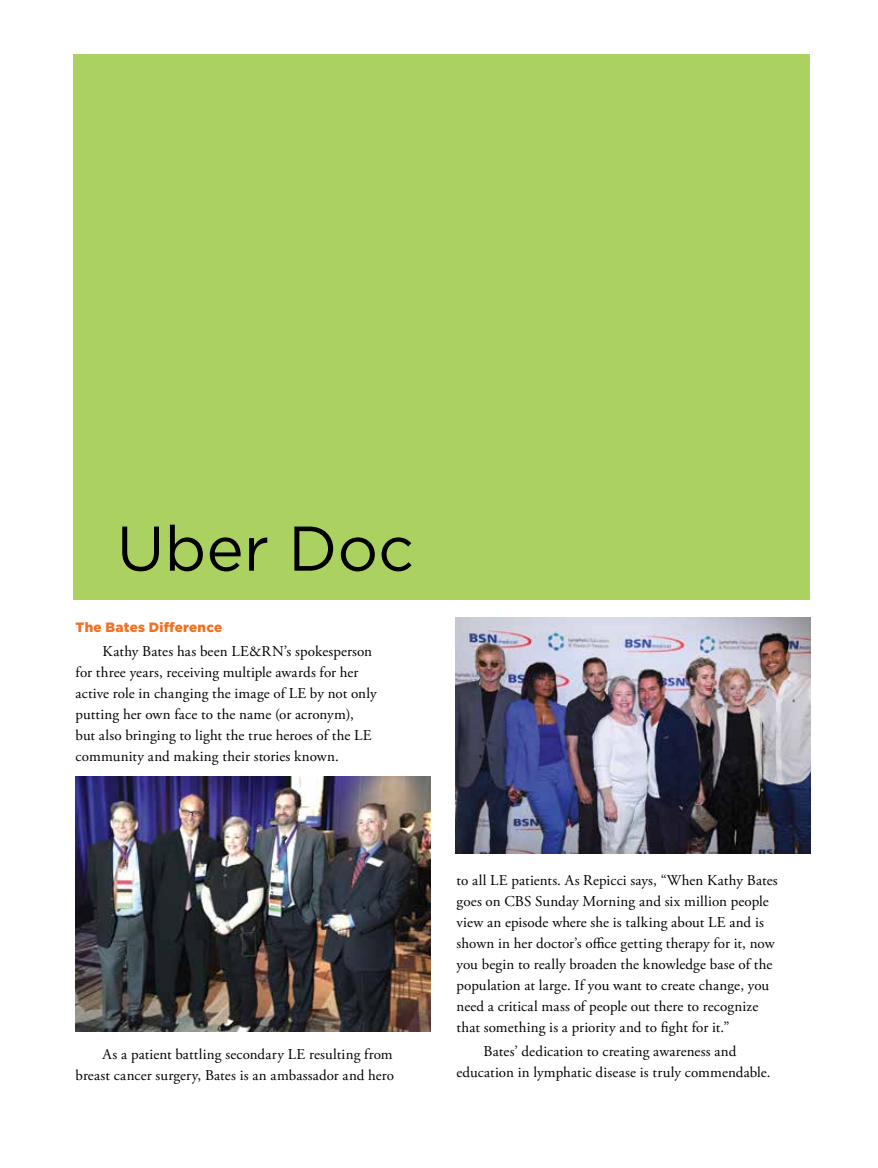
<style>
.page{position:relative;width:878px;height:1168px;background:#fff}
.page>*{position:absolute;margin:0;border:0;box-sizing:border-box;transform-origin:0 0}
.t1{font:63px "Gotham";color:#000}
.t2{font:15px/21px "Adobe Garamond Pro";letter-spacing:.01em;color:#000}
.t3{font:900 13.5px "Gotham";letter-spacing:.02em;color:#f36f21}
</style>
<div class="page">
<div style="left:73px;top:54px;width:737px;height:545px;background:#abd261"></div>
<img style="left:455px;top:618px;width:355px;height:235px">
<img style="left:75px;top:777px;width:355px;height:254px">
<h1 class="t1" style="left:117px;top:508px;width:299px">Uber Doc</h1>
<p class="t3" style="left:76px;top:617px;width:148px">The Bates Difference</p>
<p class="t2" style="left:76px;top:641px;width:302px;text-indent:27px">Kathy Bates has been LE&amp;RN’s spokesperson for three years, receiving multiple awards for her active role in changing the image of LE by not only putting her own face to the name (or acronym), but also bringing to light the true heroes of the LE community and making their stories known.</p>
<p class="t2" style="left:76px;top:1044px;width:320px;text-align:right">As a patient battling secondary LE resulting from breast cancer surgery, Bates is an ambassador and hero</p>
<p class="t2" style="left:456px;top:870px;width:323px">to all LE patients. As Repicci says, “When Kathy Bates goes on CBS Sunday Morning and six million people view an episode where she is talking about LE and is shown in her doctor’s office getting therapy for it, now you begin to really broaden the knowledge base of the population at large. If you want to create change, you need a critical mass of people out there to recognize that something is a priority and to fight for it.”</p>
<p class="t2" style="left:456px;top:1041px;width:315px;text-align:center">Bates’ dedication to creating awareness and<br>education in lymphatic disease is truly commendable.</p>
</div>
